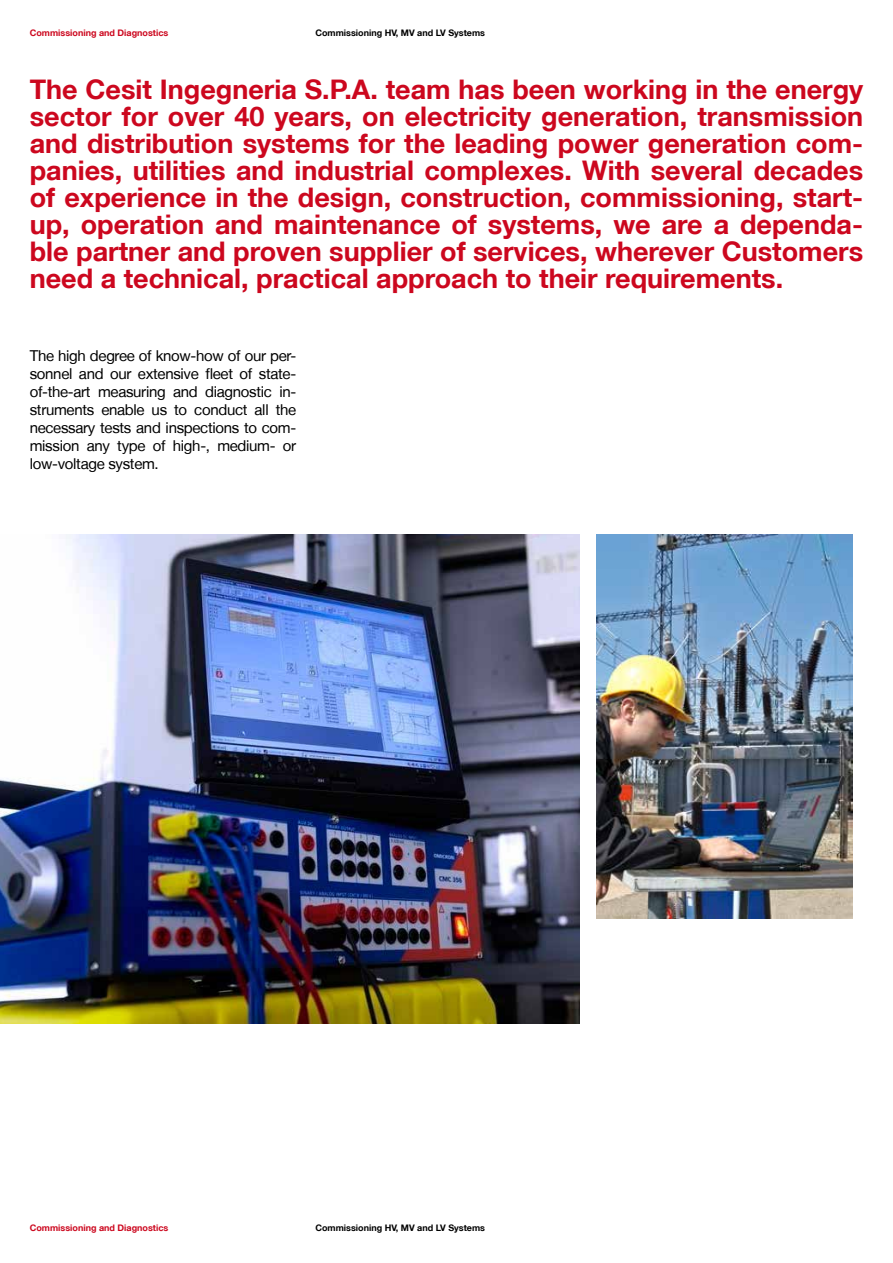
<style>
.page{position:relative;width:893px;height:1263px;background:#fff}
.page>*{position:absolute;margin:0;border:0;box-sizing:border-box;transform-origin:0 0}
.t1{font:700 27px/27px "Helvetica Neue LT";color:#cc071e;text-align:justify}
.t2{font:15px/18px "Helvetica Neue LT";letter-spacing:-.02em;color:#000;text-align:justify}
.t3{font:700 9px "Helvetica Neue LT";color:#000}
.t4{font:700 9px "Helvetica Neue LT";color:#cc071e}
</style>
<div class="page">
<img style="left:0;top:534px;width:580px;height:489px">
<img style="left:597px;top:534px;width:256px;height:384px">
<p class="t4" style="left:30px;top:27px;width:140px">Commissioning and Diagnostics</p>
<p class="t3" style="left:315px;top:27px;width:171px">Commissioning HV, MV and LV Systems</p>
<p class="t1" style="left:30px;top:75px;width:835px">The Cesit Ingegneria S.P.A. team has been working in the energy sector for over 40 years, on electricity generation, transmission and distribution systems for the leading power generation com&shy;panies, utilities and industrial complexes. With several decades of experience in the design, construction, commissioning, start&shy;up, operation and maintenance of systems, we are a dependa&shy;ble partner and proven supplier of services, wherever Customers need a technical, practical approach to their requirements.</p>
<p class="t2" style="left:30px;top:347px;width:268px">The high degree of know-how of our per&shy;sonnel and our extensive fleet of state&shy;of-the-art measuring and diagnostic in&shy;struments enable us to conduct all the necessary tests and inspections to com&shy;mission any type of high-, medium- or low-voltage system.</p>
<p class="t4" style="left:30px;top:1222px;width:140px">Commissioning and Diagnostics</p>
<p class="t3" style="left:315px;top:1222px;width:171px">Commissioning HV, MV and LV Systems</p>
</div>
